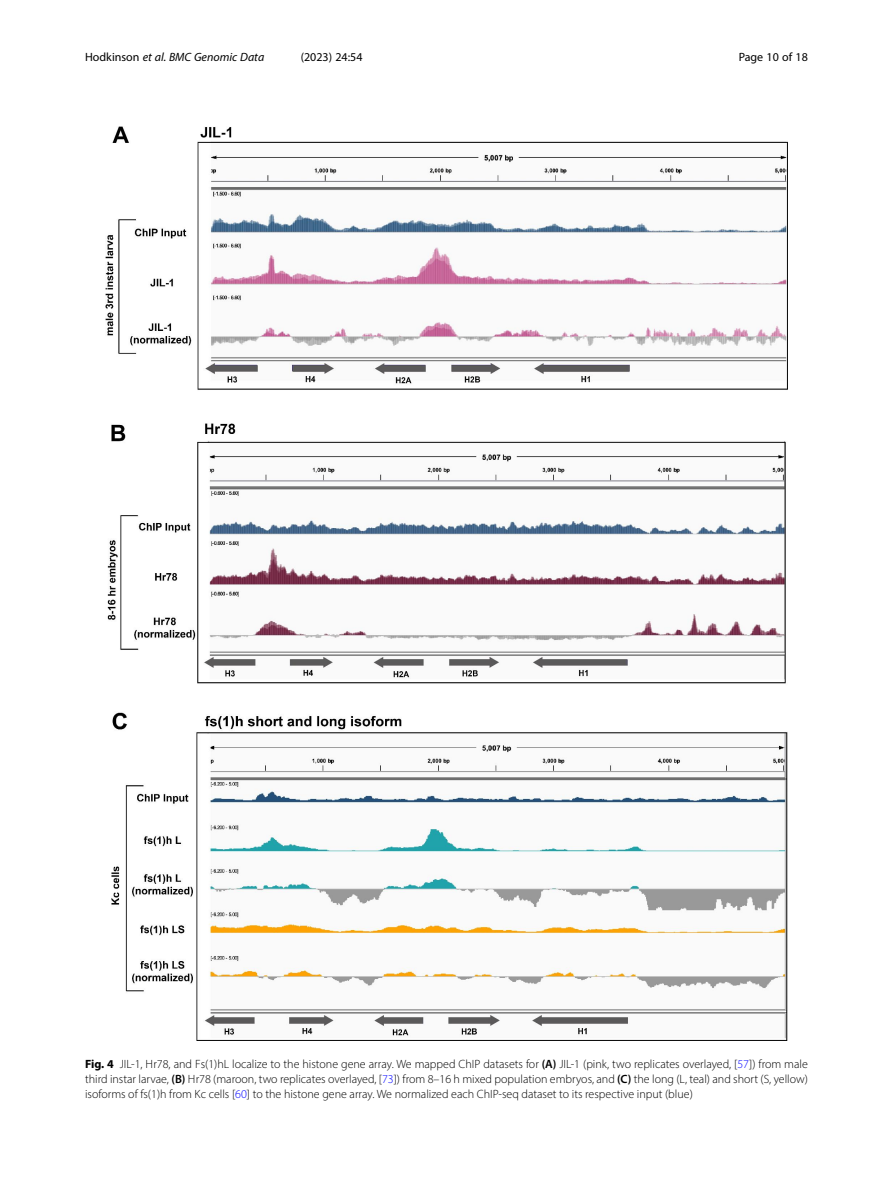
<style>
.page{position:relative;width:893px;height:1191px;background:#fff}
.page>*{position:absolute;margin:0;border:0;box-sizing:border-box;transform-origin:0 0}
.Figure_Caption{font:300 12px/15px "Myriad Pro";color:#000;text-align:justify}
.t1{font:italic 12px "Myriad Pro";color:#000}
.t2{font:12px "Myriad Pro";color:#000}
.s1{font-style:normal}
.s2{font-weight:700}
.s3{font-weight:600}
.s4{color:#00f}
</style>
<div class="page">
<img style="left:105px;top:126px;width:683px;height:914px">
<p class="t1" style="left:85px;top:50px;width:181px"><span class="s1">Hodkinson</span> et al. BMC Genomic Data</p>
<p class="t2" style="left:301px;top:50px;width:63px">(2023) 24:54</p>
<p class="t2" style="left:739px;top:50px;width:71px">Page 10 of 18</p>
<p class="Figure_Caption" style="left:85px;top:1056px;width:724px"><span class="s2">Fig. 4</span> JIL-1, Hr78, and Fs(1)hL localize to the histone gene array. We mapped ChIP datasets for <span class="s3">(A)</span> JIL-1 (pink, two replicates overlayed, [<span class="s4">57</span>]) from male third instar larvae, <span class="s3">(B)</span> Hr78 (maroon, two replicates overlayed, [<span class="s4">73</span>]) from 8–16 h mixed population embryos, and <span class="s3">(C)</span> the long (L, teal) and short (S, yellow) isoforms of fs(1)h from Kc cells [<span class="s4">60</span>] to the histone gene array. We normalized each ChIP-seq dataset to its respective input (blue)</p>
</div>
